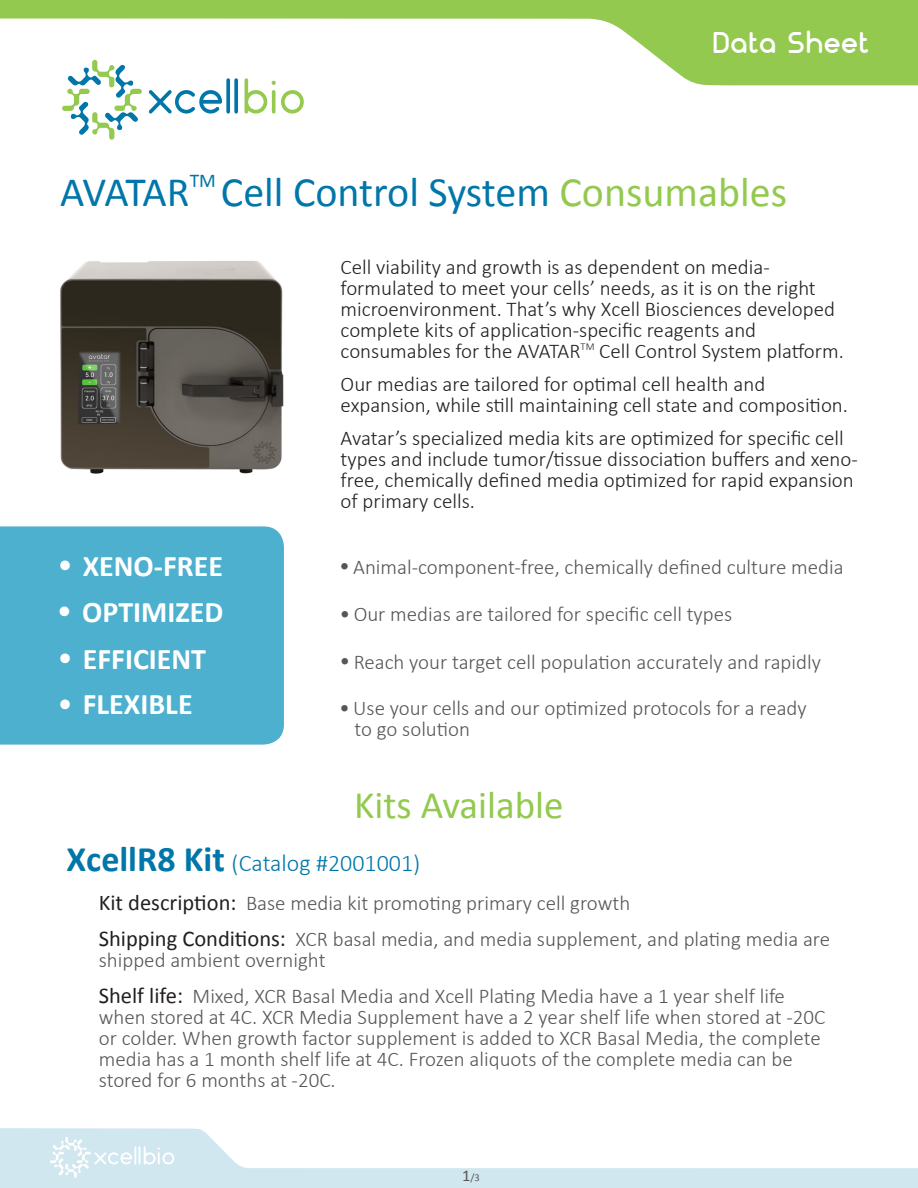
<style>
.page{position:relative;width:918px;height:1188px;background:#fff}
.page>*{position:absolute;margin:0;border:0;box-sizing:border-box;transform-origin:0 0}
.Doc_Title{font:42px "Calibri";color:#0076a9}
.Figure_Caption{font:39px "Calibri";color:#92c94e}
.Sidebar_bullets{font:700 30px "Calibri";color:#fff}
.Doc_Title-2{font:700 30px "Nokio";letter-spacing:-.02em;color:#fff}
.Figure_Caption-2{font:300 24px "Calibri";color:#0076a9}
.Body_Text_10pt{font:300 21px/21px "Calibri";color:#575656}
.Body_Text_10pt-2{font:300 21px/21px "Calibri";color:#231f20}
.Doc_Title-3{font:19.5px "Calibri";color:#0076a9}
.Figure_Caption-3{font:10.5px "Calibri";color:#575656}
.s1{color:#92c94e}
.s2{font-size:27px}
.s3{font-weight:700;font-size:18px}
.s4{font-weight:700;font-size:36px}
.s5{font-weight:400;font-size:22.5px;color:#231f20}
.s6{font-size:16.5px}
</style>
<div class="page">
<div style="left:0;top:0;width:918px;height:13px;background:#92c94e"></div>
<svg style="left:0;top:13px;width:918px;height:73px"></svg>
<svg style="left:245px;top:78px;width:59px;height:36px"></svg>
<svg style="left:149px;top:90px;width:73px;height:24px"></svg>
<svg style="left:226px;top:78px;width:4px;height:36px"></svg>
<svg style="left:234px;top:78px;width:4px;height:36px"></svg>
<svg style="left:62px;top:60px;width:80px;height:80px"></svg>
<div style="left:0;top:526px;width:284px;height:219px;background:#4db0ce"></div>
<div style="left:0;top:1171px;width:918px;height:17px;background:#d1e7f0"></div>
<svg style="left:0;top:1128px;width:918px;height:50px"></svg>
<img style="left:60px;top:260px;width:224px;height:214px">
<p class="Doc_Title-2" style="left:712px;top:22px;width:159px">Data Sheet</p>
<p class="Doc_Title" style="left:60px;top:166px;width:131px">AVATAR</p>
<p class="Doc_Title-3" style="left:190px;top:168px;width:28px">TM</p>
<p class="Doc_Title" style="left:221px;top:166px;width:568px">Cell Control System <span class="s1">Consumables</span></p>
<p class="Sidebar_bullets" style="left:58px;top:547px;width:166px"><span class="s2">•</span> XENO-FREE</p>
<p class="Sidebar_bullets" style="left:58px;top:593px;width:167px"><span class="s2">•</span> OPTIMIZED</p>
<p class="Sidebar_bullets" style="left:59px;top:640px;width:149px"><span class="s2">•</span> EFFICIENT</p>
<p class="Sidebar_bullets" style="left:59px;top:685px;width:136px"><span class="s2">•</span> FLEXIBLE</p>
<p class="Body_Text_10pt-2" style="left:341px;top:255px;width:505px">Cell viability and growth is as dependent on media&shy;formulated to meet your cells’ needs, as it is on the right microenvironment. That’s why Xcell Biosciences developed complete kits of application-specific reagents and consumables for the AVATAR<sup>TM</sup> Cell Control System platform.</p>
<p class="Body_Text_10pt-2" style="left:341px;top:372px;width:509px">Our medias are tailored for optimal cell health and expansion, while still maintaining cell state and composition.</p>
<p class="Body_Text_10pt-2" style="left:341px;top:426px;width:519px">Avatar’s specialized media kits are optimized for specific cell types and include tumor/tissue dissociation buffers and xeno&shy;free, chemically defined media optimized for rapid expansion of primary cells.</p>
<p class="Body_Text_10pt" style="left:340px;top:555px;width:505px"><span class="s3">•</span> Animal-component-free, chemically defined culture media</p>
<p class="Body_Text_10pt" style="left:341px;top:603px;width:393px"><span class="s3">•</span> Our medias are tailored for specific cell types</p>
<p class="Body_Text_10pt" style="left:341px;top:651px;width:482px"><span class="s3">•</span> Reach your target cell population accurately and rapidly</p>
<p class="Body_Text_10pt" style="left:340px;top:697px;width:468px"><span class="s3">•</span> Use your cells and our optimized protocols for a ready</p>
<p class="Body_Text_10pt" style="left:354px;top:718px;width:117px">to go solution</p>
<p class="Figure_Caption" style="left:354px;top:780px;width:211px">Kits Available</p>
<p class="Figure_Caption-2" style="left:66px;top:848px;width:355px"><span class="s4">XcellR8 Kit</span> (Catalog #2001001)</p>
<p class="Body_Text_10pt" style="left:99px;top:891px;width:533px"><span class="s5">Kit description:</span> Base media kit promoting primary cell growth</p>
<p class="Body_Text_10pt" style="left:99px;top:927px;width:733px"><span class="s5">Shipping Conditions:</span> XCR basal media, and media supplement, and plating media are shipped ambient overnight</p>
<p class="Body_Text_10pt" style="left:99px;top:984px;width:728px"><span class="s5">Shelf life:</span> Mixed, XCR Basal Media and Xcell Plating Media have a 1 year shelf life when stored at 4C. XCR Media Supplement have a 2 year shelf life when stored at -20C or colder. When growth factor supplement is added to XCR Basal Media, the complete media has a 1 month shelf life at 4C. Frozen aliquots of the complete media can be stored for 6 months at -20C.</p>
<p class="Figure_Caption-3" style="left:462px;top:1171px;width:19px"><span class="s6">1</span>/3</p>
</div>
